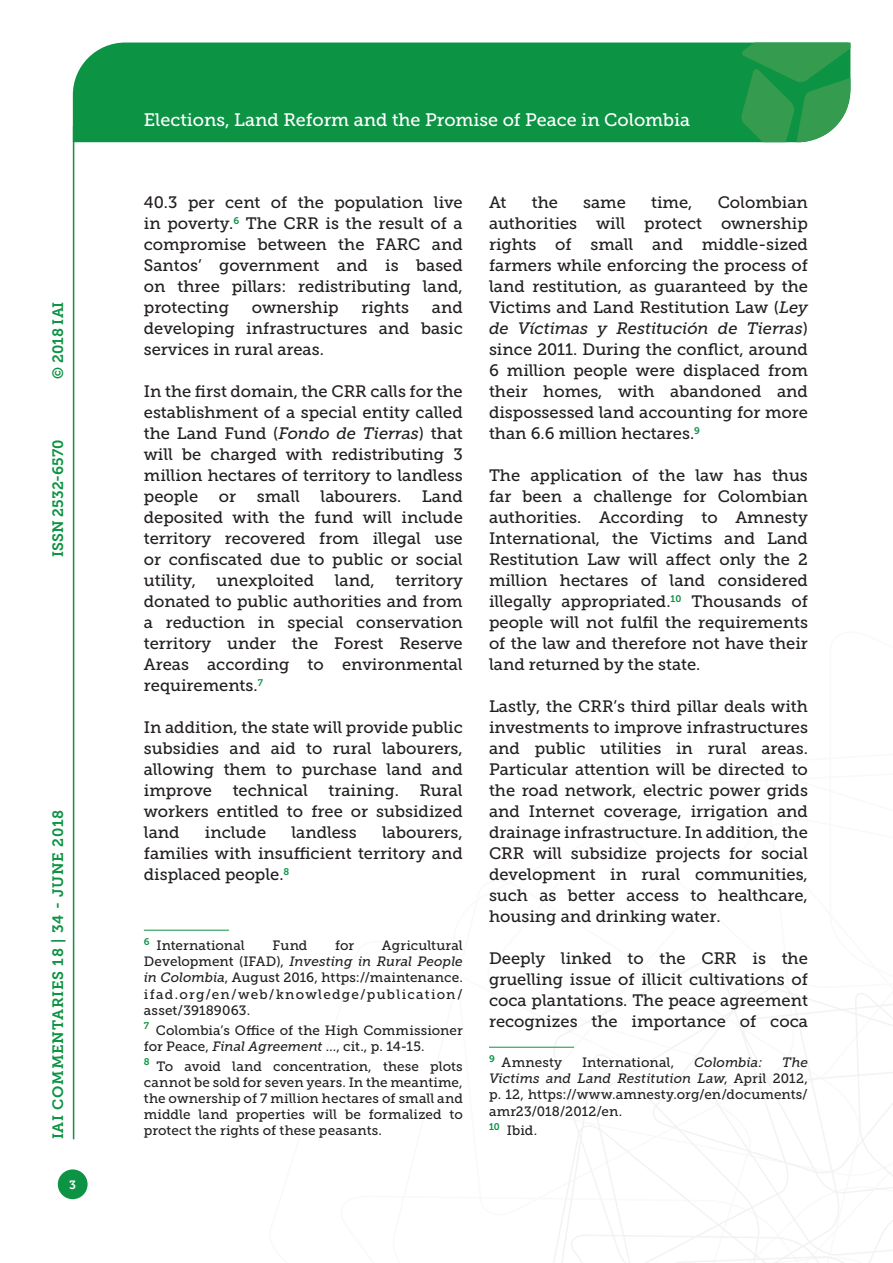
<style>
.page{position:relative;width:893px;height:1263px;background:#fff}
.page>*{position:absolute;margin:0;border:0;box-sizing:border-box;transform-origin:0 0}
.t1{font:18px "Museo Slab 500";color:#fff}
.Testo{font:16.5px/21px "Museo Slab 500";color:#231f20;text-align:justify}
.t2{font:15px "Museo Slab 700";letter-spacing:.05em;color:#0d9344}
.t3{font:15px "Museo Slab 700";color:#0d9344}
.Nota{font:13.5px/16.2px "Museo Slab 500";letter-spacing:.01em;color:#231f20;text-align:justify}
.Nota-2{font:italic 13.5px "Museo Slab 500";color:#231f20}
.t4{font:12px "Museo Slab 700";color:#fff}
.s1{font-style:italic}
</style>
<div class="page">
<svg style="left:531px;top:960px;width:362px;height:303px"></svg>
<div style="left:73px;top:43px;width:668px;height:99px;background:#0d9344"></div>
<svg style="left:741px;top:43px;width:109px;height:99px;background:#339d54"></svg>
<div style="left:58px;top:1169px;width:30px;height:30px;background:#0d9344;border-radius:50%"></div>
<hr style="left:73px;top:126px;width:1px;height:1013px;background:#0d9344">
<hr style="left:144px;top:930px;width:85px;height:1px;background:#0d9344">
<hr style="left:489px;top:1047px;width:85px;height:1px;background:#0d9344">
<p class="t2" style="left:50px;top:379px;width:79px;rotate:-90deg">© 2018 IAI</p>
<p class="t3" style="left:50px;top:557px;width:119px;rotate:-90deg">ISSN 2532-6570</p>
<p class="t2" style="left:50px;top:1139px;width:331px;rotate:-90deg">IAI COMMENTARIES 18 | 34 - JUNE 2018</p>
<p class="t4" style="left:69px;top:1178px;width:8px">3</p>
<p class="t1" style="left:144px;top:110px;width:548px">Elections, Land Reform and the Promise of Peace in Colombia</p>
<p class="Testo" style="left:144px;top:192px;width:320px">40.3 per cent of the population live in poverty.<sup>6</sup> The CRR is the result of a compromise between the FARC and Santos’ government and is based on three pillars: redistributing land, protecting</p>
<p class="Testo" style="left:144px;top:297px;width:320px;text-indent:288px">and developing infrastructures and basic services in rural areas.</p>
<p class="Testo" style="left:144px;top:381px;width:320px">In the first domain, the CRR calls for the establishment of a special entity called the Land Fund (<span class="s1">Fondo de Tierras</span>) that will be charged with redistributing 3 million hectares of territory to landless people</p>
<p class="Testo" style="left:252px;top:297px;width:88px">ownership</p>
<p class="Testo" style="left:361px;top:297px;width:49px">rights</p>
<p class="Testo" style="left:144px;top:486px;width:320px;text-indent:278px">Land deposited with the fund will include territory recovered from illegal use or confiscated due to public or social utility, unexploited land, territory donated to public authorities and from a reduction in special conservation territory under the Forest Reserve Areas according to environmental requirements.<sup>7</sup></p>
<p class="Testo" style="left:144px;top:717px;width:320px">In addition, the state will provide public subsidies and aid to rural labourers, allowing them to purchase land and improve technical training. Rural workers entitled to free or subsidized land</p>
<p class="Testo" style="left:219px;top:486px;width:19px">or</p>
<p class="Testo" style="left:257px;top:486px;width:45px">small</p>
<p class="Testo" style="left:321px;top:486px;width:82px">labourers.</p>
<p class="Testo" style="left:144px;top:822px;width:320px;text-indent:238px">labourers, families with insufficient territory and displaced people.<sup>8</sup></p>
<p class="Testo" style="left:205px;top:822px;width:63px">include</p>
<p class="Testo" style="left:291px;top:822px;width:67px">landless</p>
<p class="Nota" style="left:144px;top:937px;width:103px"><sup>6</sup> International</p>
<p class="Nota" style="left:273px;top:937px;width:36px">Fund</p>
<p class="Nota" style="left:335px;top:937px;width:21px">for</p>
<p class="Nota" style="left:144px;top:937px;width:320px;text-indent:238px">Agricultural Development (IFAD), <span class="s1">Investing in Rural People in Colombia</span>, August 2016, https://maintenance. ifad.org/en/web/knowledge/publication/ asset/39189063.</p>
<p class="Nota" style="left:144px;top:1022px;width:320px"><sup>7</sup> Colombia’s Office of the High Commissioner for Peace, <span class="s1">Final Agreement</span> …, cit., p. 14-15.</p>
<p class="Nota" style="left:144px;top:1058px;width:320px"><sup>8</sup> To avoid land concentration, these plots cannot be sold for seven years. In the meantime, the ownership of 7 million hectares of small and middle land properties will be formalized to protect the rights of these peasants.</p>
<p class="Testo" style="left:489px;top:192px;width:320px;text-indent:229px">Colombian authorities will protect ownership rights of small and middle-sized farmers while enforcing the process of land restitution, as guaranteed by the Victims and Land Restitution Law (<span class="s1">Ley de Víctimas y Restitución de Tierras</span>) since 2011. During the conflict, around 6 million people were displaced from their homes, with abandoned and dispossessed land accounting for more than 6.6 million hectares.<sup>9</sup></p>
<p class="Testo" style="left:489px;top:465px;width:320px">The application of the law has thus far been a challenge for Colombian authorities. According to Amnesty International, the Victims and Land Restitution Law will affect only the 2 million hectares of land considered illegally appropriated.<sup>10</sup> Thousands of people will not fulfil the requirements of the law and therefore not have their land returned by the state.</p>
<p class="Testo" style="left:489px;top:696px;width:320px">Lastly, the CRR’s third pillar deals with investments to improve infrastructures and public utilities in rural areas.<br>Particular attention will be directed to the road network, electric power grids and Internet coverage, irrigation and drainage infrastructure. In addition, the CRR will subsidize projects for social development in rural communities, such as better access to healthcare, housing and drinking water.</p>
<p class="Testo" style="left:489px;top:948px;width:320px">Deeply linked to the CRR is the gruelling issue of illicit cultivations of coca plantations. The peace agreement recognizes the importance of coca</p>
<p class="Nota" style="left:489px;top:1054px;width:75px"><sup>9</sup> Amnesty</p>
<p class="Nota" style="left:582px;top:1054px;width:94px">International,</p>
<p class="Nota-2" style="left:694px;top:1055px;width:70px">Colombia:</p>
<p class="Testo" style="left:489px;top:192px;width:19px">At</p>
<p class="Testo" style="left:532px;top:192px;width:28px">the</p>
<p class="Testo" style="left:583px;top:192px;width:44px">same</p>
<p class="Testo" style="left:651px;top:192px;width:43px">time,</p>
<p class="Nota" style="left:489px;top:1054px;width:320px;text-indent:293px"><span class="s1">The Victims and Land Restitution Law</span>, April 2012, p. 12, https://www.amnesty.org/en/documents/ amr23/018/2012/en.</p>
<p class="Nota" style="left:489px;top:1123px;width:50px"><sup>10</sup> Ibid.</p>
</div>
